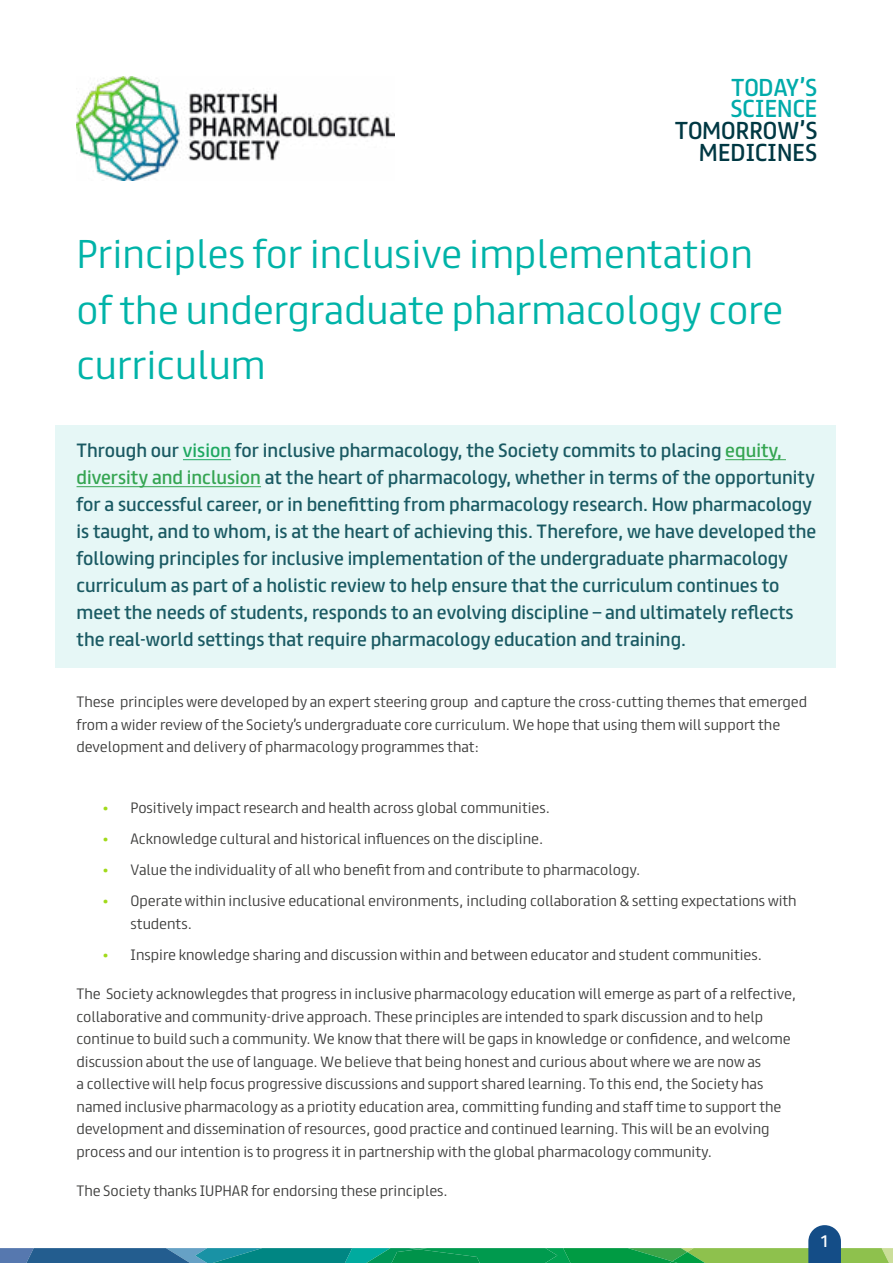
<style>
.page{position:relative;width:893px;height:1263px;background:#fff}
.page>*{position:absolute;margin:0;border:0;box-sizing:border-box;transform-origin:0 0}
.t1{font:300 36px/55.5px "FS Truman";color:#00b3a8}
.t2{font:21.9px/21.9px "FS Truman";color:#003843;text-align:right}
.t3{font:21.9px/21.9px "FS Truman";color:#00abaa}
.t4{font:17.25px/27px "FS Truman";color:#1a5a63}
.t5{font:15px "FS Truman";color:#fff}
.t6{font:300 13.5px/22.5px "FS Truman";color:#3c3c3b}
.s1{color:#1ea861}
.s2{color:#35a552}
.s3{color:#a1da1a}
</style>
<div class="page">
<svg style="left:0;top:1225px;width:893px;height:38px"></svg>
<div style="left:55px;top:425px;width:781px;height:243px;background:#e6f7f6"></div>
<hr style="left:183px;top:459px;width:48px;height:1px;background:#1ea861">
<hr style="left:725px;top:459px;width:61px;height:1px;background:#35a552">
<hr style="left:77px;top:486px;width:184px;height:1px;background:#35a552">
<img style="left:77px;top:77px;width:318px;height:103px">
<h2 class="t3" style="left:730px;top:74px;width:89px">TODAY’S<br>SCIENCE</h2>
<h2 class="t2" style="left:675px;top:118px;width:145px">TOMORROW’S<br>MEDICINES</h2>
<h1 class="t1" style="left:77px;top:223px;width:708px">Principles for inclusive implementation of the undergraduate pharmacology core curriculum</h1>
<p class="t4" style="left:77px;top:436px;width:741px">Through our <span class="s1">vision</span> for inclusive pharmacology, the Society commits to placing <span class="s2">equity, diversity and inclusion</span> at the heart of pharmacology, whether in terms of the opportunity for a successful career, or in benefitting from pharmacology research. How pharmacology is taught, and to whom, is at the heart of achieving this. Therefore, we have developed the following principles for inclusive implementation of the undergraduate pharmacology curriculum as part of a holistic review to help ensure that the curriculum continues to meet the needs of students, responds to an evolving discipline – and ultimately reflects the real-world settings that require pharmacology education and training.</p>
<p class="t6" style="left:77px;top:689px;width:732px">These principles were developed by an expert steering group and capture the cross-cutting themes that emerged from a wider review of the Society’s undergraduate core curriculum. We hope that using them will support the development and delivery of pharmacology programmes that:</p>
<p class="t6" style="left:102px;top:795px;width:450px"><span class="s3">•</span> Positively impact research and health across global communities.</p>
<p class="t6" style="left:102px;top:826px;width:443px"><span class="s3">•</span> Acknowledge cultural and historical influences on the discipline.</p>
<p class="t6" style="left:102px;top:857px;width:540px"><span class="s3">•</span> Value the individuality of all who benefit from and contribute to pharmacology.</p>
<p class="t6" style="left:131px;top:888px;width:668px;text-indent:-28px"><span class="s3">•</span> Operate within inclusive educational environments, including collaboration &amp; setting expectations with students.</p>
<p class="t6" style="left:102px;top:942px;width:661px"><span class="s3">•</span> Inspire knowledge sharing and discussion within and between educator and student communities.</p>
<p class="t6" style="left:77px;top:981px;width:722px">The Society acknowlegdes that progress in inclusive pharmacology education will emerge as part of a relfective, collaborative and community-drive approach. These principles are intended to spark discussion and to help continue to build such a community. We know that there will be gaps in knowledge or confidence, and welcome discussion about the use of language. We believe that being honest and curious about where we are now as<br>a collective will help focus progressive discussions and support shared learning. To this end, the Society has named inclusive pharmacology as a priotity education area, committing funding and staff time to support the development and dissemination of resources, good practice and continued learning. This will be an evolving process and our intention is to progress it in partnership with the global pharmacology community.</p>
<p class="t6" style="left:77px;top:1178px;width:373px">The Society thanks IUPHAR for endorsing these principles.</p>
<p class="t5" style="left:821px;top:1228px;width:8px">1</p>
</div>
